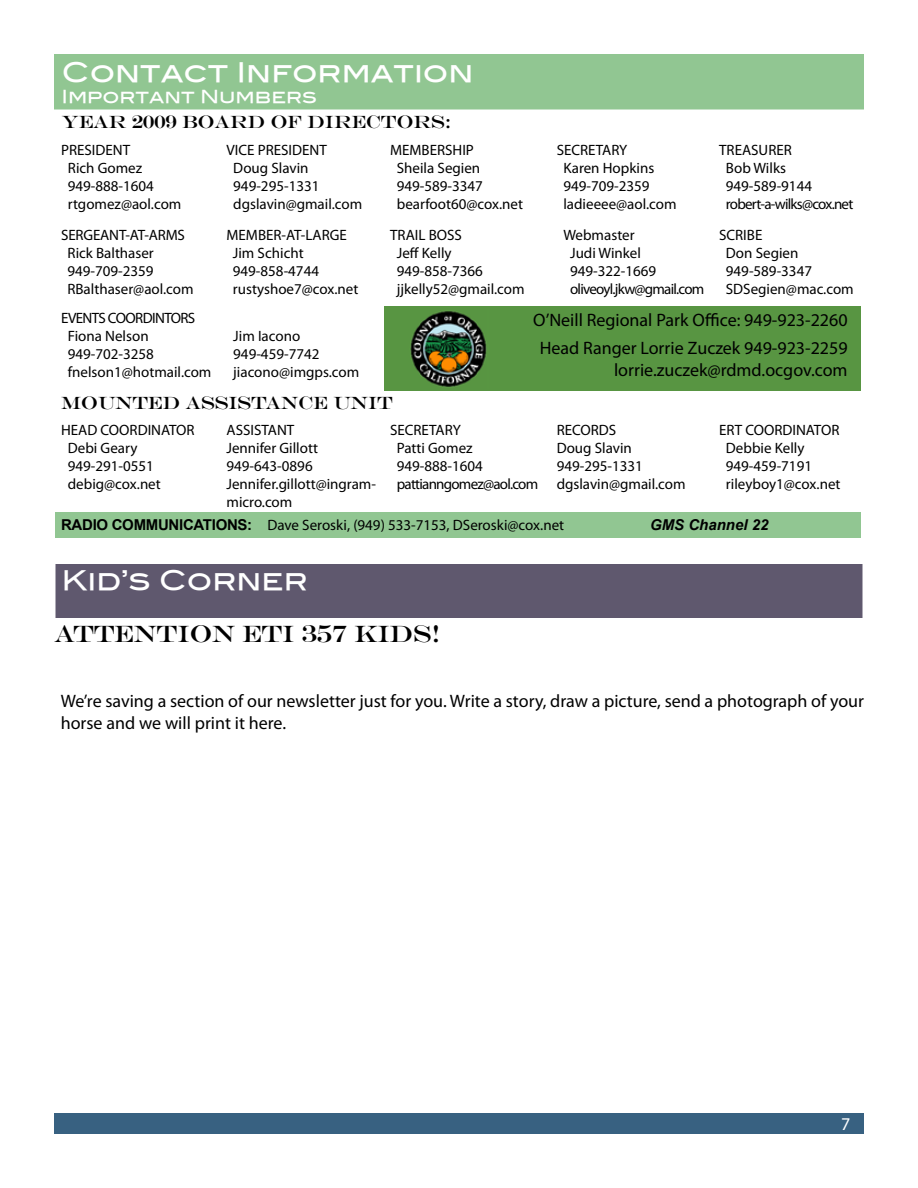
<style>
.page{position:relative;width:918px;height:1188px;background:#fff}
.page>*{position:absolute;margin:0;border:0;box-sizing:border-box;transform-origin:0 0}
.t1{font:27px "Blair Md ITCTT Medium";color:#fff}
.t2{font:24px "Engravers";letter-spacing:-.02em;color:#000}
.t3{font:18px/28.8px "Myriad Pro";color:#000;text-align:center}
.t4{font:18px "Engravers";letter-spacing:-.02em;color:#000}
.t5{font:18px "Blair Md ITCTT Medium";color:#fff}
.t6{font:15px/18px "Myriad Pro";color:#000}
.t7{font:italic 700 15px "Arial";color:#000}
.s1{font-family:"Arial";font-weight:700}
</style>
<div class="page">
<div style="left:54px;top:1113px;width:810px;height:21px;background:#386181"></div>
<div style="left:384px;top:306px;width:476px;height:85px;background:#589542"></div>
<div style="left:55px;top:513px;width:805px;height:25px;background:#91c692"></div>
<div style="left:55px;top:55px;width:808px;height:54px;background:#91c692"></div>
<div style="left:54px;top:54px;width:810px;height:56px;border:2px solid #91c692"></div>
<img style="left:410px;top:311px;width:77px;height:76px">
<div style="left:55px;top:563px;width:808px;height:56px;background:#5f586e"></div>
<div style="left:54px;top:562px;width:810px;height:58px;border:2px solid #fff"></div>
<h1 class="t1" style="left:62px;top:50px;width:413px">Contact Information</h1>
<p class="t5" style="left:62px;top:82px;width:257px">Important Numbers</p>
<p class="t4" style="left:61px;top:111px;width:392px">YEAR 2009 BOARD OF DIRECTORS:</p>
<p class="t6" style="left:68px;top:141px;width:115px;text-indent:-7px">PRESIDENT<br>Rich Gomez<br>949-888-1604 rtgomez@aol.com</p>
<p class="t6" style="left:233px;top:141px;width:130px;text-indent:-7px">VICE PRESIDENT<br>Doug Slavin<br>949-295-1 331 dgslavin@gmail.com</p>
<p class="t6" style="left:397px;top:141px;width:128px;text-indent:-7px">MEMBERSHIP<br>Sheila Segien<br>949-589-3347 bearfoot60@cox.net</p>
<p class="t6" style="left:563px;top:141px;width:115px;text-indent:-7px">SECRETARY<br>Karen Hopkins<br>949-709-2359 ladieeee@aol.com</p>
<p class="t6" style="left:726px;top:141px;width:129px;text-indent:-7px">TREASURER<br>Bob Wilks<br>949-589-91 44 robert-a-wilks@cox.net</p>
<p class="t6" style="left:67px;top:226px;width:128px;text-indent:-6px">SERGEANT-AT-ARMS<br>Rick Balthaser<br>949-709-2359<br>RBalthaser@aol.com</p>
<p class="t6" style="left:233px;top:226px;width:127px;text-indent:-6px">MEMBER-AT-LARGE<br>Jim Schicht<br>949-858-4744 rustyshoe7@cox.net</p>
<p class="t6" style="left:397px;top:226px;width:129px;text-indent:-7px">TRAIL BOSS<br>Jeff Kelly<br>949-858-7366 jjkelly52@gmail.com</p>
<p class="t6" style="left:570px;top:226px;width:136px;text-indent:-7px">Webmaster<br>Judi Winkel<br>949-322-1669 oliveoyl.jkw@gmail.com</p>
<p class="t6" style="left:726px;top:226px;width:129px;text-indent:-7px">SCRIBE<br>Don Segien<br>949-589-3347<br>SDSegien@mac.com</p>
<p class="t6" style="left:68px;top:309px;width:145px;text-indent:-7px">EVENTS COORDINTORS<br>Fiona Nelson<br>949-702-3258<br>fnelson1 @hotmail.com</p>
<p class="t3" style="left:533px;top:305px;width:316px">O’Neill Regional Park Office: 949-923-2260<br>Head Ranger Lorrie Zuczek 949-923-2259</p>
<p class="t3" style="left:614px;top:355px;width:235px">lorrie.zuczek@rdmd.ocgov.com</p>
<p class="t6" style="left:233px;top:327px;width:127px">Jim Iacono<br>949-459-7742 jiacono@imgps.com</p>
<p class="t4" style="left:61px;top:393px;width:333px">MOUNTED ASSISTANCE UNIT</p>
<p class="t6" style="left:68px;top:420px;width:128px;text-indent:-7px">HEAD COORDINATOR<br>Debi Geary<br>949-291 -0551 debig@cox.net</p>
<p class="t6" style="left:227px;top:420px;width:151px">ASSISTANT<br>Jennifer Gillott<br>949-643-0896<br>Jennifer.gillott@ingram&shy;micro.com</p>
<p class="t6" style="left:397px;top:420px;width:143px;text-indent:-7px">SECRETARY<br>Patti Gomez<br>949-888-1604 pattianngomez@aol.com</p>
<p class="t6" style="left:557px;top:420px;width:130px">RECORDS<br>Doug Slavin<br>949-295-1 331 dgslavin@gmail.com</p>
<p class="t6" style="left:726px;top:420px;width:116px;text-indent:-7px">ERT COORDINATOR<br>Debbie Kelly<br>949-459-71 91 rileyboy1 @cox.net</p>
<p class="t6" style="left:61px;top:515px;width:505px"><span class="s1">RADIO COMMUNICATIONS:</span> Dave Seroski, (949) 533-71 53, DSeroski@cox.net</p>
<p class="t7" style="left:650px;top:515px;width:120px">GMS Channel 22</p>
<h1 class="t1" style="left:62px;top:558px;width:248px">Kid’s Corner</h1>
<h2 class="t2" style="left:54px;top:620px;width:388px">ATTENTION ETI 357 KIDS!</h2>
<p class="t3" style="left:61px;top:690px;width:805px;line-height:21.6px;text-align:left">We’re saving a section of our newsletter just for you. Write a story, draw a picture, send a photograph of your horse and we will print it here.</p>
</div>
